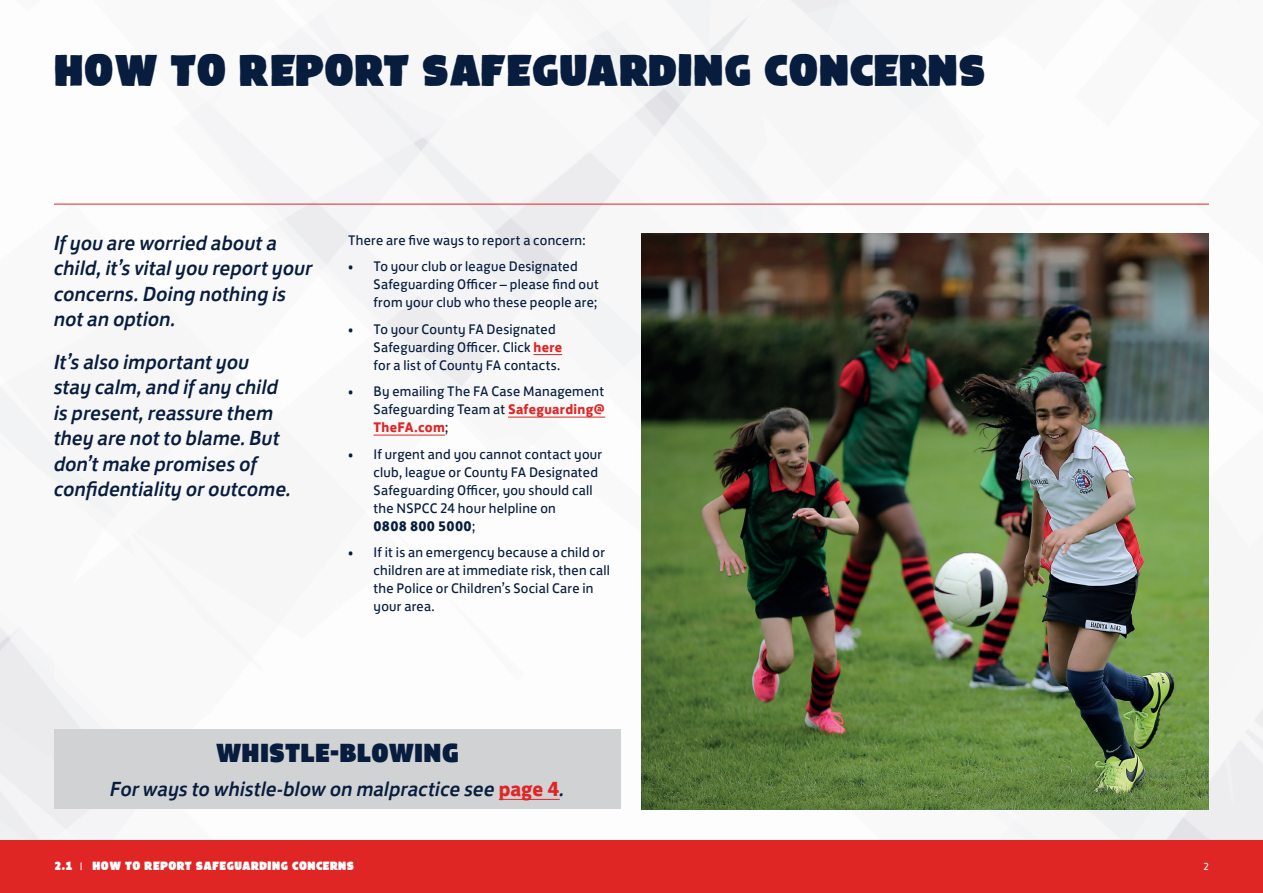
<style>
.page{position:relative;width:1263px;height:893px;background:#fff}
.page>*{position:absolute;margin:0;border:0;box-sizing:border-box;transform-origin:0 0}
.t1{font:39px "FA Brush";color:#081d3e}
.t2{font:27px "FS Jack Poster";letter-spacing:.005em;color:#081d3e}
.t3{font:italic 500 21px/25.5px "FS Jack";color:#081d3e}
.t4{font:14.25px/18px "FS Jack";letter-spacing:.02em;color:#081d3e}
.t5{font:10.5px "FA Brush";letter-spacing:.03em;color:#fff}
.t6{font:10.5px "FS Jack";color:#fff}
.s1{font-weight:700;color:#e02525}
.s2{font-weight:700}
.s3{font-weight:700;font-style:normal;color:#e02525}
.s4{font-family:"FS Jack"}
</style>
<div class="page">
<img style="left:0;top:0;width:1263px;height:840px">
<hr style="left:54px;top:204px;width:1155px;height:1px;background:#e02525">
<img style="left:642px;top:234px;width:567px;height:575px">
<svg style="left:533px;top:354px;width:29px;height:1px"></svg>
<hr style="left:508px;top:417px;width:97px;height:1px;background:#e02525">
<hr style="left:374px;top:435px;width:71px;height:1px;background:#e02525">
<div style="left:54px;top:729px;width:567px;height:80px;background:#d1d2d4"></div>
<hr style="left:499px;top:799px;width:61px;height:1px;background:#e02525">
<div style="left:0;top:840px;width:1263px;height:53px;background:#e02525"></div>
<h1 class="t1" style="left:54px;top:54px;width:934px">HOW TO REPORT SAFEGUARDING CONCERNS</h1>
<h3 class="t3" style="left:54px;top:228px;width:260px">If you are worried about a child, it’s vital you report your concerns. Doing nothing is not an option.</h3>
<h3 class="t3" style="left:54px;top:347px;width:239px">It’s also important you stay calm, and if any child is present, reassure them they are not to blame. But don’t make promises of confidentiality or outcome.</h3>
<p class="t4" style="left:348px;top:230px;width:239px">There are five ways to report a concern:</p>
<p class="t4" style="left:374px;top:256px;width:227px;text-indent:-26px">• To your club or league Designated<br>Safeguarding Officer – please find out from your club who these people are;</p>
<p class="t4" style="left:374px;top:319px;width:190px;text-indent:-26px">• To your County FA Designated<br>Safeguarding Officer. Click <span class="s1">here </span>for a list of County FA contacts.</p>
<p class="t4" style="left:374px;top:381px;width:233px;text-align:justify;text-indent:-26px">• By emailing The FA Case Management Safeguarding Team at <span class="s1">Safeguarding@ TheFA.com</span>;</p>
<p class="t4" style="left:374px;top:444px;width:230px;text-indent:-26px">• If urgent and you cannot contact your club, league or County FA Designated<br>Safeguarding Officer, you should call the NSPCC 24 hour helpline on<br><span class="s2">0808 800 5000</span>;</p>
<p class="t4" style="left:374px;top:542px;width:238px;text-indent:-26px">• If it is an emergency because a child or children are at immediate risk, then call the Police or Children’s Social Care in your area.</p>
<h2 class="t2" style="left:216px;top:730px;width:244px">WHISTLE-BLOWING</h2>
<h3 class="t3" style="left:110px;top:775px;width:456px">For ways to whistle-blow on malpractice see <span class="s3">page 4</span>.</h3>
<p class="t5" style="left:54px;top:862px;width:302px">2.1 <span class="s4">|</span> HOW TO REPORT SAFEGUARDING CONCERNS</p>
<p class="t6" style="left:1203px;top:858px;width:7px">2</p>
</div>
